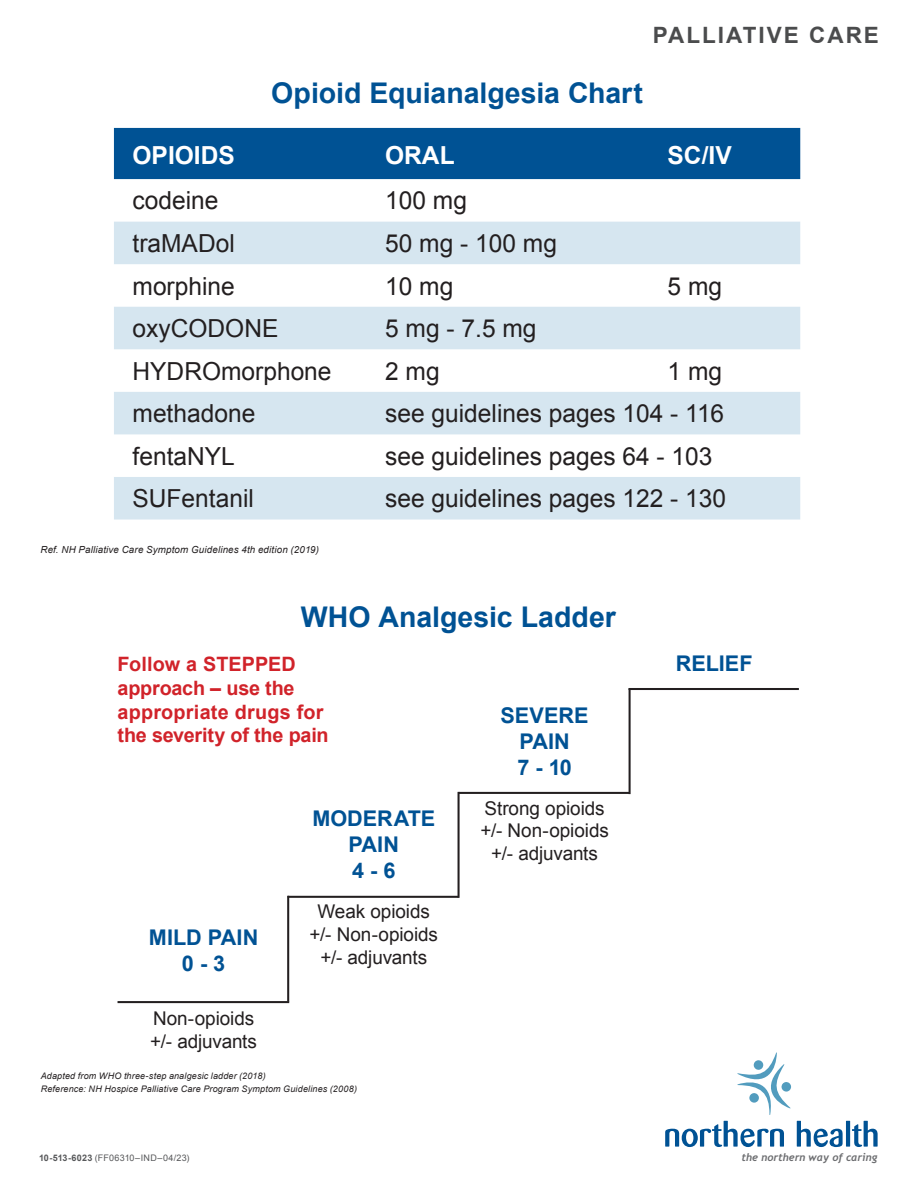
<style>
.page{position:relative;width:918px;height:1188px;background:#fff}
.page>*{position:absolute;margin:0;border:0;box-sizing:border-box;transform-origin:0 0}
.t1{font:700 28.5px "Arial";color:#005294}
.t2{font:24.9px "Arial";color:#231f20}
.t3{font:700 24.9px "Arial";color:#fff}
.t4{font:700 22.5px "Arial";letter-spacing:.09em;color:#4b4c4d}
.t5{font:700 21.6px "Arial";color:#005294}
.t6{font:700 19.8px/23.7px "Arial";letter-spacing:-.005em;color:#d1232a}
.t7{font:18.9px "Arial";letter-spacing:-.005em;color:#231f20}
.t8{font:italic 700 10.65px "Trebuchet";color:#6c6d70}
.t9{font:italic 9.75px "Arial";letter-spacing:.02em;color:#231f20}
.t10{font:italic 9px/13.5px "Arial";letter-spacing:.02em;color:#231f20}
.t11{font:9px "Arial";letter-spacing:.025em;color:#57585a}
.s1{font-weight:700}
</style>
<div class="page">
<svg style="left:665px;top:1121px;width:119px;height:26px"></svg>
<svg style="left:797px;top:1121px;width:46px;height:26px"></svg>
<hr style="left:846px;top:1121px;width:4px;height:26px;background:#005294">
<svg style="left:852px;top:1121px;width:26px;height:26px"></svg>
<svg style="left:737px;top:1052px;width:53px;height:63px"></svg>
<div style="left:114px;top:128px;width:686px;height:51px;background:#005294"></div>
<svg style="left:114px;top:222px;width:686px;height:298px;fill:#d6e6f0"></svg>
<hr style="left:118px;top:1001px;width:171px;height:2px;background:#231f20">
<hr style="left:287px;top:896px;width:2px;height:105px;background:#231f20">
<hr style="left:288px;top:896px;width:171px;height:2px;background:#231f20">
<hr style="left:458px;top:792px;width:2px;height:106px;background:#231f20">
<hr style="left:459px;top:792px;width:170px;height:2px;background:#231f20">
<hr style="left:629px;top:688px;width:2px;height:106px;background:#231f20">
<hr style="left:629px;top:688px;width:170px;height:2px;background:#231f20">
<p class="t4" style="left:653px;top:21px;width:228px">PALLIATIVE CARE</p>
<p class="t1" style="left:271px;top:74px;width:373px">Opioid Equianalgesia Chart</p>
<p class="t3" style="left:133px;top:139px;width:104px">OPIOIDS</p>
<p class="t3" style="left:385px;top:139px;width:71px">ORAL</p>
<p class="t3" style="left:668px;top:139px;width:66px">SC/IV</p>
<p class="t2" style="left:133px;top:184px;width:87px">codeine</p>
<p class="t2" style="left:385px;top:184px;width:83px">100 mg</p>
<p class="t2" style="left:133px;top:227px;width:104px">traMADol</p>
<p class="t2" style="left:385px;top:227px;width:173px">50 mg - 100 mg</p>
<p class="t2" style="left:133px;top:269px;width:104px">morphine</p>
<p class="t2" style="left:385px;top:269px;width:70px">10 mg</p>
<p class="t2" style="left:668px;top:269px;width:56px">5 mg</p>
<p class="t2" style="left:133px;top:312px;width:147px">oxyCODONE</p>
<p class="t2" style="left:385px;top:312px;width:153px">5 mg - 7.5 mg</p>
<p class="t2" style="left:133px;top:355px;width:201px">HYDROmorphone</p>
<p class="t2" style="left:385px;top:355px;width:56px">2 mg</p>
<p class="t2" style="left:668px;top:355px;width:56px">1 mg</p>
<p class="t2" style="left:133px;top:397px;width:124px">methadone</p>
<p class="t2" style="left:385px;top:397px;width:341px">see guidelines pages 104 - 116</p>
<p class="t2" style="left:133px;top:440px;width:104px">fentaNYL</p>
<p class="t2" style="left:385px;top:440px;width:329px">see guidelines pages 64 - 103</p>
<p class="t2" style="left:133px;top:482px;width:123px">SUFentanil</p>
<p class="t2" style="left:385px;top:482px;width:342px">see guidelines pages 122 - 130</p>
<p class="t9" style="left:40px;top:543px;width:280px">Ref. NH Palliative Care Symptom Guidelines 4th edition (2019)</p>
<p class="t1" style="left:301px;top:598px;width:317px">WHO Analgesic Ladder</p>
<p class="t6" style="left:118px;top:653px;width:213px">Follow a STEPPED approach – use the appropriate drugs for the severity of the pain</p>
<p class="t5" style="left:501px;top:701px;width:90px">SEVERE</p>
<p class="t5" style="left:519px;top:727px;width:52px">PAIN</p>
<p class="t5" style="left:517px;top:753px;width:56px">7 - 10</p>
<p class="t7" style="left:485px;top:796px;width:122px">Strong opioids</p>
<p class="t7" style="left:480px;top:818px;width:130px">+/- Non-opioids</p>
<p class="t7" style="left:491px;top:841px;width:108px">+/- adjuvants</p>
<p class="t5" style="left:312px;top:805px;width:124px">MODERATE</p>
<p class="t5" style="left:349px;top:831px;width:52px">PAIN</p>
<p class="t5" style="left:352px;top:857px;width:45px">4 - 6</p>
<p class="t7" style="left:318px;top:899px;width:114px">Weak opioids</p>
<p class="t7" style="left:310px;top:922px;width:130px">+/- Non-opioids</p>
<p class="t7" style="left:320px;top:945px;width:108px">+/- adjuvants</p>
<p class="t5" style="left:149px;top:923px;width:111px">MILD PAIN</p>
<p class="t5" style="left:182px;top:949px;width:45px">0 - 3</p>
<p class="t7" style="left:153px;top:1006px;width:103px">Non-opioids</p>
<p class="t7" style="left:150px;top:1029px;width:108px">+/- adjuvants</p>
<p class="t10" style="left:41px;top:1069px;width:318px">Adapted from WHO three-step analgesic ladder (2018)<br>Reference: NH Hospice Palliative Care Program Symptom Guidelines (2008)</p>
<p class="t5" style="left:676px;top:649px;width:78px">RELIEF</p>
<p class="t11" style="left:39px;top:1152px;width:152px"><span class="s1">10-513-6023</span> (FF06310–IND–04/23)</p>
<p class="t8" style="left:742px;top:1151px;width:137px">the northern way of caring</p>
</div>
